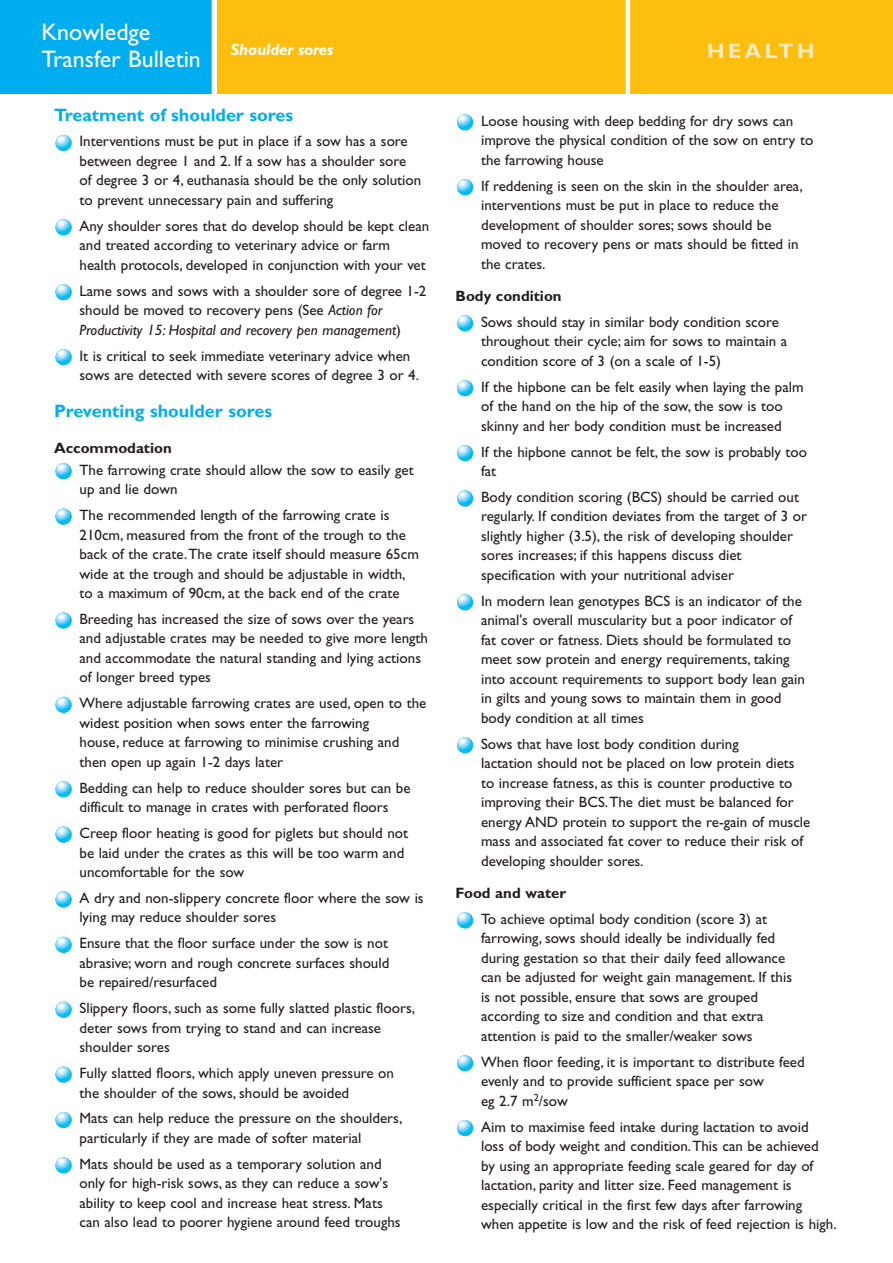
<style>
.page{position:relative;width:893px;height:1263px;background:#fff}
.page>*{position:absolute;margin:0;border:0;box-sizing:border-box;transform-origin:0 0}
.t1{font:24px/27px "Gill Sans";color:#fff}
.t2{font:700 18px "Gill Sans";color:#00aeef}
.t3{font:italic 700 16.5px "Gill Sans";letter-spacing:-.01em;color:#fff}
.t4{font:15px/19.5px "Gill Sans";color:#231f20}
.t5{font:700 15px "Gill Sans";color:#231f20}
.s1{font-style:italic}
</style>
<div class="page">
<img style="left:56px;top:463px;width:16px;height:16px">
<img style="left:56px;top:509px;width:16px;height:16px">
<img style="left:56px;top:612px;width:16px;height:16px">
<img style="left:56px;top:349px;width:16px;height:16px">
<img style="left:56px;top:284px;width:16px;height:16px">
<img style="left:56px;top:219px;width:16px;height:16px">
<img style="left:56px;top:135px;width:16px;height:16px">
<img style="left:56px;top:697px;width:16px;height:16px">
<img style="left:56px;top:781px;width:16px;height:16px">
<img style="left:56px;top:827px;width:16px;height:16px">
<img style="left:56px;top:891px;width:16px;height:16px">
<img style="left:56px;top:937px;width:16px;height:16px">
<img style="left:56px;top:1002px;width:16px;height:16px">
<img style="left:56px;top:1067px;width:16px;height:16px">
<img style="left:56px;top:1112px;width:16px;height:16px">
<img style="left:56px;top:1157px;width:16px;height:16px">
<img style="left:457px;top:114px;width:16px;height:16px">
<img style="left:457px;top:179px;width:16px;height:16px">
<img style="left:457px;top:315px;width:16px;height:16px">
<img style="left:457px;top:380px;width:16px;height:16px">
<img style="left:457px;top:445px;width:16px;height:16px">
<img style="left:457px;top:490px;width:16px;height:16px">
<img style="left:457px;top:594px;width:16px;height:16px">
<img style="left:457px;top:737px;width:16px;height:16px">
<img style="left:457px;top:912px;width:16px;height:16px">
<img style="left:457px;top:1055px;width:16px;height:16px">
<img style="left:457px;top:1120px;width:16px;height:16px">
<div style="left:0;top:0;width:215px;height:93px;background:#00aeef"></div>
<div style="left:217px;top:0;width:675px;height:93px;background:#febe10"></div>
<hr style="left:212px;top:0;width:4px;height:95px;background:#fff">
<svg style="left:708px;top:44px;width:105px;height:14px"></svg>
<div style="left:625px;top:0;width:5px;height:99px;background:#fff"></div>
<h1 class="t1" style="left:42px;top:21px;width:161px">Knowledge<br>Transfer Bulletin</h1>
<p class="t3" style="left:231px;top:44px;width:104px">Shoulder sores</p>
<p class="t2" style="left:54px;top:108px;width:241px">Treatment of shoulder sores</p>
<p class="t4" style="left:80px;top:133px;width:343px">Interventions must be put in place if a sow has a sore between degree 1 and 2. If a sow has a shoulder sore of degree 3 or 4, euthanasia should be the only solution to prevent unnecessary pain and suffering</p>
<p class="t4" style="left:80px;top:218px;width:351px">Any shoulder sores that do develop should be kept clean and treated according to veterinary advice or farm health protocols, developed in conjunction with your vet</p>
<p class="t4" style="left:80px;top:283px;width:348px">Lame sows and sows with a shoulder sore of degree 1-2 should be moved to recovery pens (See <span class="s1">Action for<br>Productivity 15: Hospital and recovery pen management</span>)</p>
<p class="t4" style="left:80px;top:347px;width:341px">It is critical to seek immediate veterinary advice when sows are detected with severe scores of degree 3 or 4.</p>
<p class="t2" style="left:54px;top:404px;width:220px">Preventing shoulder sores</p>
<p class="t5" style="left:54px;top:443px;width:119px">Accommodation</p>
<p class="t4" style="left:80px;top:462px;width:336px">The farrowing crate should allow the sow to easily get up and lie down</p>
<p class="t4" style="left:80px;top:507px;width:341px">The recommended length of the farrowing crate is 210cm, measured from the front of the trough to the back of the crate. The crate itself should measure 65cm wide at the trough and should be adjustable in width, to a maximum of 90cm, at the back end of the crate</p>
<p class="t4" style="left:80px;top:611px;width:350px">Breeding has increased the size of sows over the years and adjustable crates may be needed to give more length and accommodate the natural standing and lying actions of longer breed types</p>
<p class="t4" style="left:80px;top:695px;width:348px">Where adjustable farrowing crates are used, open to the widest position when sows enter the farrowing<br>house, reduce at farrowing to minimise crushing and then open up again 1-2 days later</p>
<p class="t4" style="left:80px;top:780px;width:333px">Bedding can help to reduce shoulder sores but can be difficult to manage in crates with perforated floors</p>
<p class="t4" style="left:80px;top:825px;width:330px">Creep floor heating is good for piglets but should not be laid under the crates as this will be too warm and uncomfortable for the sow</p>
<p class="t4" style="left:80px;top:890px;width:346px">A dry and non-slippery concrete floor where the sow is lying may reduce shoulder sores</p>
<p class="t4" style="left:80px;top:935px;width:311px;text-align:justify">Ensure that the floor surface under the sow is not abrasive; worn and rough concrete surfaces should be repaired/resurfaced</p>
<p class="t4" style="left:80px;top:1000px;width:337px">Slippery floors, such as some fully slatted plastic floors, deter sows from trying to stand and can increase shoulder sores</p>
<p class="t4" style="left:80px;top:1065px;width:316px">Fully slatted floors, which apply uneven pressure on the shoulder of the sows, should be avoided</p>
<p class="t4" style="left:80px;top:1110px;width:324px">Mats can help reduce the pressure on the shoulders, particularly if they are made of softer material</p>
<p class="t4" style="left:80px;top:1156px;width:323px">Mats should be used as a temporary solution and only for high-risk sows, as they can reduce a sow's ability to keep cool and increase heat stress. Mats can also lead to poorer hygiene around feed troughs</p>
<p class="t4" style="left:481px;top:113px;width:334px">Loose housing with deep bedding for dry sows can improve the physical condition of the sow on entry to the farrowing house</p>
<p class="t4" style="left:481px;top:178px;width:323px">If reddening is seen on the skin in the shoulder area, interventions must be put in place to reduce the development of shoulder sores; sows should be moved to recovery pens or mats should be fitted in the crates.</p>
<p class="t5" style="left:455px;top:291px;width:108px">Body condition</p>
<p class="t4" style="left:481px;top:314px;width:308px">Sows should stay in similar body condition score throughout their cycle; aim for sows to maintain a condition score of 3 (on a scale of 1-5)</p>
<p class="t4" style="left:481px;top:379px;width:324px">If the hipbone can be felt easily when laying the palm of the hand on the hip of the sow, the sow is too skinny and her body condition must be increased</p>
<p class="t4" style="left:481px;top:443px;width:327px">If the hipbone cannot be felt, the sow is probably too fat</p>
<p class="t4" style="left:481px;top:489px;width:328px">Body condition scoring (BCS) should be carried out regularly. If condition deviates from the target of 3 or slightly higher (3.5), the risk of developing shoulder sores increases; if this happens discuss diet specification with your nutritional adviser</p>
<p class="t4" style="left:481px;top:593px;width:325px">In modern lean genotypes BCS is an indicator of the animal's overall muscularity but a poor indicator of fat cover or fatness. Diets should be formulated to meet sow protein and energy requirements, taking into account requirements to support body lean gain in gilts and young sows to maintain them in good body condition at all times</p>
<p class="t4" style="left:481px;top:736px;width:331px">Sows that have lost body condition during<br>lactation should not be placed on low protein diets to increase fatness, as this is counter productive to improving their BCS. The diet must be balanced for energy AND protein to support the re-gain of muscle mass and associated fat cover to reduce their risk of developing shoulder sores.</p>
<p class="t5" style="left:455px;top:888px;width:112px">Food and water</p>
<p class="t4" style="left:481px;top:911px;width:313px">To achieve optimal body condition (score 3) at farrowing, sows should ideally be individually fed during gestation so that their daily feed allowance can be adjusted for weight gain management. If this is not possible, ensure that sows are grouped according to size and condition and that extra attention is paid to the smaller/weaker sows</p>
<p class="t4" style="left:481px;top:1054px;width:325px">When floor feeding, it is important to distribute feed evenly and to provide sufficient space per sow<br>eg 2.7 m<sup>2</sup>/sow</p>
<p class="t4" style="left:481px;top:1118px;width:357px">Aim to maximise feed intake during lactation to avoid<br>loss of body weight and condition. This can be achieved<br>by using an appropriate feeding scale geared for day of lactation, parity and litter size. Feed management is especially critical in the first few days after farrowing when appetite is low and the risk of feed rejection is high.</p>
</div>
